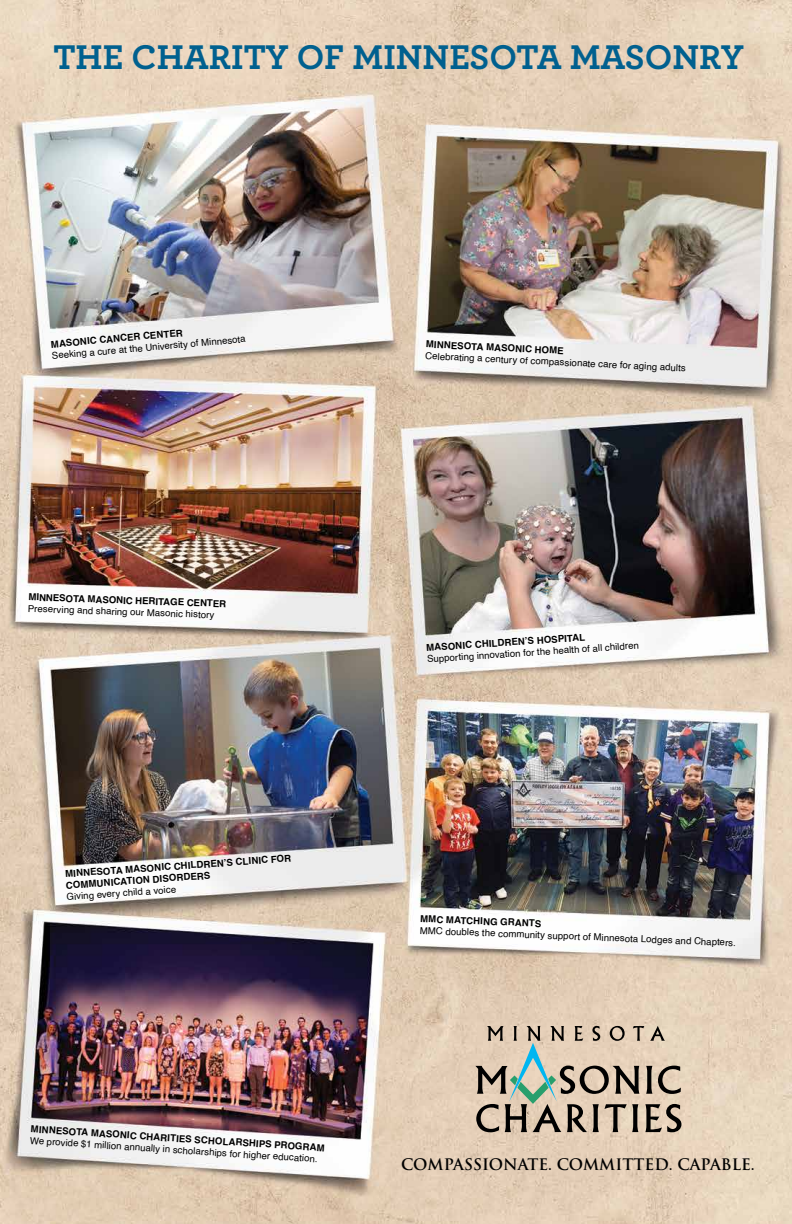
<style>
.page{position:relative;width:792px;height:1224px;background:#fff}
.page>*{position:absolute;margin:0;border:0;box-sizing:border-box;transform-origin:0 0}
.t1{font:700 36px "Archer";color:#00608f}
.t2{font:700 15.5px "Trajan";color:#000}
.t3{font:9.6px "Helvetica";color:#000}
.t4{font:700 9.6px/11.5px "Helvetica";color:#000}
</style>
<div class="page">
<img style="left:0;top:0;width:792px;height:1224px">
<svg style="left:475px;top:1026px;width:206px;height:106px;background:#b5a997"></svg>
<h1 class="t1" style="left:53px;top:28px;width:692px">THE CHARITY OF MINNESOTA MASONRY</h1>
<p class="t4" style="left:51px;top:339px;width:134px;rotate:-5deg">MASONIC CANCER CENTER</p>
<p class="t3" style="left:51px;top:348px;width:196px;rotate:-5deg">Seeking a cure at the University of Minnesota</p>
<p class="t4" style="left:426px;top:338px;width:140px;rotate:3deg">MINNESOTA MASONIC HOME</p>
<p class="t3" style="left:426px;top:348px;width:262px;rotate:3deg">Celebrating a century of compassionate care for aging adults</p>
<p class="t4" style="left:29px;top:591px;width:199px;rotate:2deg">MINNESOTA MASONIC HERITAGE CENTER</p>
<p class="t3" style="left:28px;top:601px;width:188px;rotate:2deg">Preserving and sharing our Masonic history</p>
<p class="t4" style="left:65px;top:868px;width:228px;rotate:-4deg">MINNESOTA MASONIC CHILDREN’S CLINIC FOR<br>COMMUNICATION DISORDERS</p>
<p class="t3" style="left:66px;top:889px;width:111px;rotate:-4deg">Giving every child a voice</p>
<p class="t4" style="left:31px;top:1122px;width:296px;rotate:4deg">MINNESOTA MASONIC CHARITIES SCHOLARSHIPS PROGRAM</p>
<p class="t3" style="left:31px;top:1132px;width:290px;rotate:4deg">We provide $1 million annually in scholarships for higher education.</p>
<p class="t4" style="left:426px;top:642px;width:161px;rotate:-4deg">MASONIC CHILDREN’S HOSPITAL</p>
<p class="t3" style="left:427px;top:652px;width:214px;rotate:-4deg">Supporting innovation for the health of all children</p>
<p class="t4" style="left:420px;top:913px;width:123px;rotate:2deg">MMC MATCHING GRANTS</p>
<p class="t3" style="left:420px;top:923px;width:318px;rotate:2deg">MMC doubles the community support of Minnesota Lodges and Chapters.</p>
<h2 class="t2" style="left:401px;top:1155px;width:355px">COMPASSIONATE. COMMITTED. CAPABLE.</h2>
</div>
